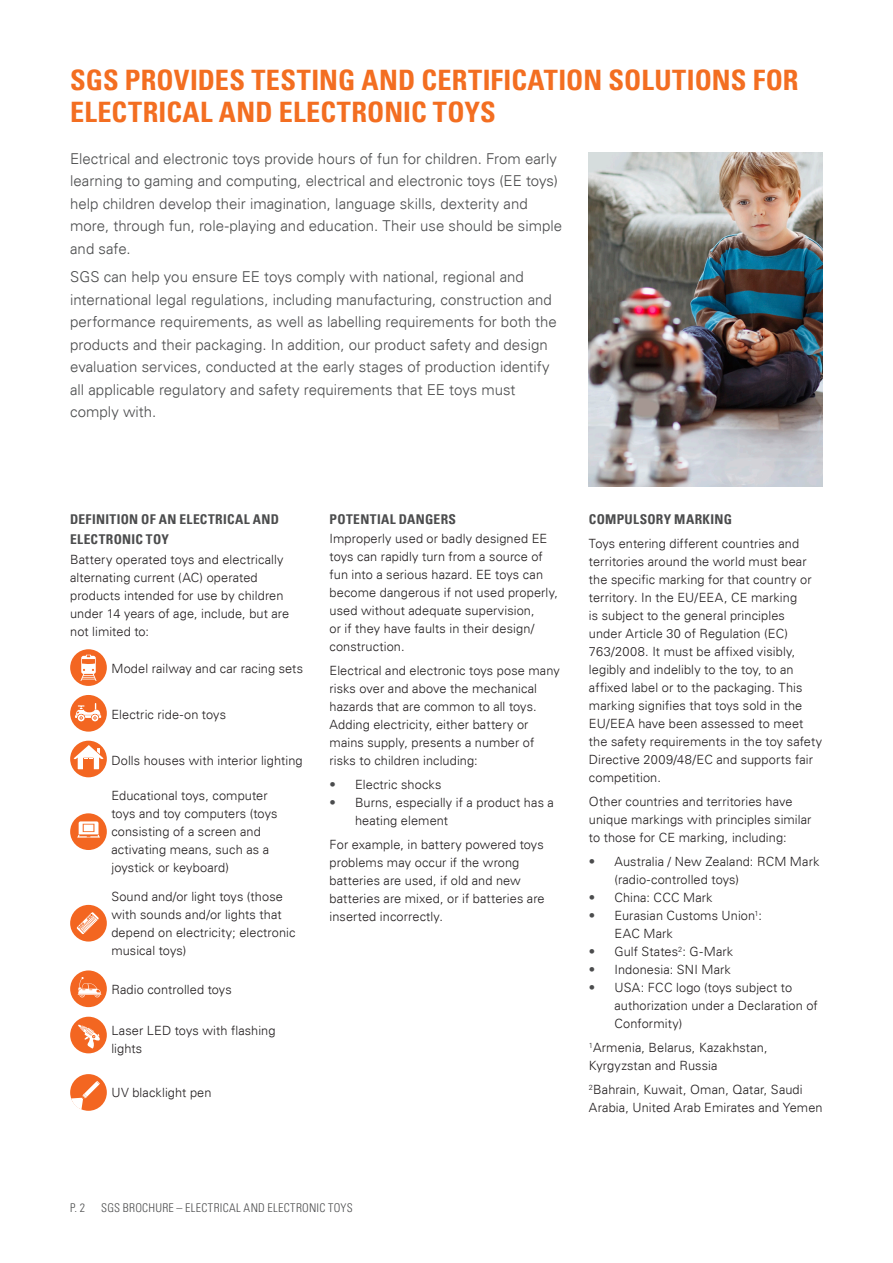
<style>
.page{position:relative;width:893px;height:1263px;background:#fff}
.page>*{position:absolute;margin:0;border:0;box-sizing:border-box;transform-origin:0 0}
.SUBHEADINGS{font:700 condensed 28.2px/31.7px "Univers LT";letter-spacing:.005em;color:#f36e21}
.Paragraph_Style_1{font:300 15px/22.5px "Univers LT";color:#4b4c4d}
.SUBHEADINGS-2{font:700 condensed 13.5px "Univers LT";letter-spacing:.025em;color:#4b4c4d}
.BODY_TEXT_LISTS_SPAC{font:300 12.75px/18px "Univers LT";letter-spacing:.01em;color:#231f20}
.BODY_TEXT_LISTS_SPAC-2{font:300 condensed 12px "Univers LT Std";letter-spacing:.02em;color:#4b4c4d}
.s1{color:#4b4c4d}
</style>
<div class="page">
<img style="left:589px;top:153px;width:234px;height:334px">
<div style="left:70px;top:813px;width:37px;height:37px;background:#f36621;border-radius:50%"></div>
<svg style="left:77px;top:821px;width:23px;height:16px"></svg>
<div style="left:70px;top:905px;width:37px;height:36px;background:#f36621;border-radius:50%"></div>
<svg style="left:77px;top:912px;width:22px;height:22px"></svg>
<div style="left:70px;top:970px;width:37px;height:37px;background:#f36621;border-radius:50%"></div>
<svg style="left:78px;top:977px;width:23px;height:20px"></svg>
<div style="left:70px;top:1017px;width:37px;height:36px;background:#f36621;border-radius:50%"></div>
<svg style="left:78px;top:1024px;width:22px;height:25px"></svg>
<div style="left:70px;top:1074px;width:37px;height:37px;background:#f36621;border-radius:50%"></div>
<svg style="left:71px;top:1081px;width:29px;height:28px"></svg>
<div style="left:70px;top:649px;width:37px;height:37px;background:#f36621;border-radius:50%"></div>
<svg style="left:80px;top:655px;width:17px;height:26px"></svg>
<div style="left:70px;top:695px;width:37px;height:37px;background:#f36621;border-radius:50%"></div>
<svg style="left:75px;top:703px;width:26px;height:18px"></svg>
<div style="left:70px;top:741px;width:37px;height:36px;background:#f36621;border-radius:50%"></div>
<svg style="left:74px;top:745px;width:29px;height:24px"></svg>
<p class="SUBHEADINGS" style="left:70px;top:65px;width:730px">SGS PROVIDES TESTING AND CERTIFICATION SOLUTIONS FOR<br>ELECTRICAL AND ELECTRONIC TOYS</p>
<p class="Paragraph_Style_1" style="left:70px;top:147px;width:493px">Electrical and electronic toys provide hours of fun for children. From early learning to gaming and computing, electrical and electronic toys (EE toys) help children develop their imagination, language skills, dexterity and more, through fun, role-playing and education. Their use should be simple and safe.</p>
<p class="Paragraph_Style_1" style="left:70px;top:265px;width:488px">SGS can help you ensure EE toys comply with national, regional and international legal regulations, including manufacturing, construction and performance requirements, as well as labelling requirements for both the products and their packaging. In addition, our product safety and design evaluation services, conducted at the early stages of production identify all applicable regulatory and safety requirements that EE toys must comply with.</p>
<p class="SUBHEADINGS-2" style="left:70px;top:510px;width:210px">DEFINITION OF AN ELECTRICAL AND</p>
<p class="SUBHEADINGS-2" style="left:330px;top:510px;width:128px">POTENTIAL DANGERS</p>
<p class="SUBHEADINGS-2" style="left:70px;top:531px;width:100px">ELECTRONIC TOY</p>
<p class="BODY_TEXT_LISTS_SPAC" style="left:70px;top:550px;width:221px">Battery operated toys and electrically alternating current (AC) operated products intended for use by children under 14 years of age, include, but are not limited to:</p>
<p class="BODY_TEXT_LISTS_SPAC" style="left:111px;top:660px;width:193px">Model railway and car racing sets</p>
<p class="BODY_TEXT_LISTS_SPAC" style="left:111px;top:705px;width:116px">Electric ride-on toys</p>
<p class="BODY_TEXT_LISTS_SPAC" style="left:111px;top:751px;width:193px">Dolls houses with interior lighting</p>
<p class="BODY_TEXT_LISTS_SPAC" style="left:111px;top:787px;width:168px">Educational toys, computer toys and toy computers (toys consisting of a screen and activating means, such as a joystick or keyboard)</p>
<p class="BODY_TEXT_LISTS_SPAC" style="left:111px;top:887px;width:186px">Sound and/or light toys (those with sounds and/or lights that depend on electricity; electronic musical toys)</p>
<p class="BODY_TEXT_LISTS_SPAC" style="left:111px;top:981px;width:122px">Radio controlled toys</p>
<p class="BODY_TEXT_LISTS_SPAC" style="left:111px;top:1022px;width:166px">Laser LED toys with flashing lights</p>
<p class="BODY_TEXT_LISTS_SPAC" style="left:111px;top:1083px;width:102px">UV blacklight pen</p>
<p class="BODY_TEXT_LISTS_SPAC" style="left:330px;top:530px;width:230px">Improperly used or badly designed EE toys can rapidly turn from a source of fun into a serious hazard. EE toys can become dangerous if not used properly, used without adequate supervision,<br>or if they have faults in their design/ construction.</p>
<p class="BODY_TEXT_LISTS_SPAC" style="left:330px;top:662px;width:232px">Electrical and electronic toys pose many risks over and above the mechanical hazards that are common to all toys.<br>Adding electricity, either battery or mains supply, presents a number of risks to children including:</p>
<p class="BODY_TEXT_LISTS_SPAC" style="left:330px;top:776px;width:113px"><span class="s1">•</span> Electric shocks</p>
<p class="BODY_TEXT_LISTS_SPAC" style="left:355px;top:794px;width:200px;text-indent:-26px"><span class="s1">•</span> Burns, especially if a product has a heating element</p>
<p class="BODY_TEXT_LISTS_SPAC" style="left:330px;top:836px;width:217px">For example, in battery powered toys problems may occur if the wrong batteries are used, if old and new batteries are mixed, or if batteries are inserted incorrectly.</p>
<p class="SUBHEADINGS-2" style="left:589px;top:510px;width:145px">COMPULSORY MARKING</p>
<p class="BODY_TEXT_LISTS_SPAC" style="left:589px;top:535px;width:235px">Toys entering different countries and territories around the world must bear the specific marking for that country or territory. In the EU/EEA, CE marking<br>is subject to the general principles<br>under Article 30 of Regulation (EC)<br>763/2008. It must be affixed visibly, legibly and indelibly to the toy, to an affixed label or to the packaging. This marking signifies that toys sold in the EU/EEA have been assessed to meet the safety requirements in the toy safety Directive 2009/48/EC and supports fair competition.</p>
<p class="BODY_TEXT_LISTS_SPAC" style="left:589px;top:793px;width:224px">Other countries and territories have unique markings with principles similar to those for CE marking, including:</p>
<p class="BODY_TEXT_LISTS_SPAC" style="left:614px;top:853px;width:206px;text-indent:-26px"><span class="s1">•</span> Australia / New Zealand: RCM Mark (radio-controlled toys)</p>
<p class="BODY_TEXT_LISTS_SPAC" style="left:589px;top:889px;width:125px"><span class="s1">•</span> China: CCC Mark</p>
<p class="BODY_TEXT_LISTS_SPAC" style="left:614px;top:907px;width:149px;text-indent:-26px"><span class="s1">•</span> Eurasian Customs Union<sup>1</sup>:<br>EAC Mark</p>
<p class="BODY_TEXT_LISTS_SPAC" style="left:589px;top:943px;width:146px"><span class="s1">•</span> Gulf States<sup>2</sup>: G-Mark</p>
<p class="BODY_TEXT_LISTS_SPAC" style="left:589px;top:961px;width:143px"><span class="s1">•</span> Indonesia: SNI Mark</p>
<p class="BODY_TEXT_LISTS_SPAC" style="left:614px;top:979px;width:205px;text-indent:-26px"><span class="s1">•</span> USA: FCC logo (toys subject to authorization under a Declaration of<br>Conformity)</p>
<p class="BODY_TEXT_LISTS_SPAC" style="left:589px;top:1039px;width:180px"><sup>1</sup>Armenia, Belarus, Kazakhstan,<br>Kyrgyzstan and Russia</p>
<p class="BODY_TEXT_LISTS_SPAC" style="left:589px;top:1081px;width:235px"><sup>2</sup>Bahrain, Kuwait, Oman, Qatar, Saudi<br>Arabia, United Arab Emirates and Yemen</p>
<p class="BODY_TEXT_LISTS_SPAC-2" style="left:70px;top:1201px;width:16px">P. 2</p>
<p class="BODY_TEXT_LISTS_SPAC-2" style="left:101px;top:1201px;width:253px">SGS BROCHURE – ELECTRICAL AND ELECTRONIC TOYS</p>
</div>
